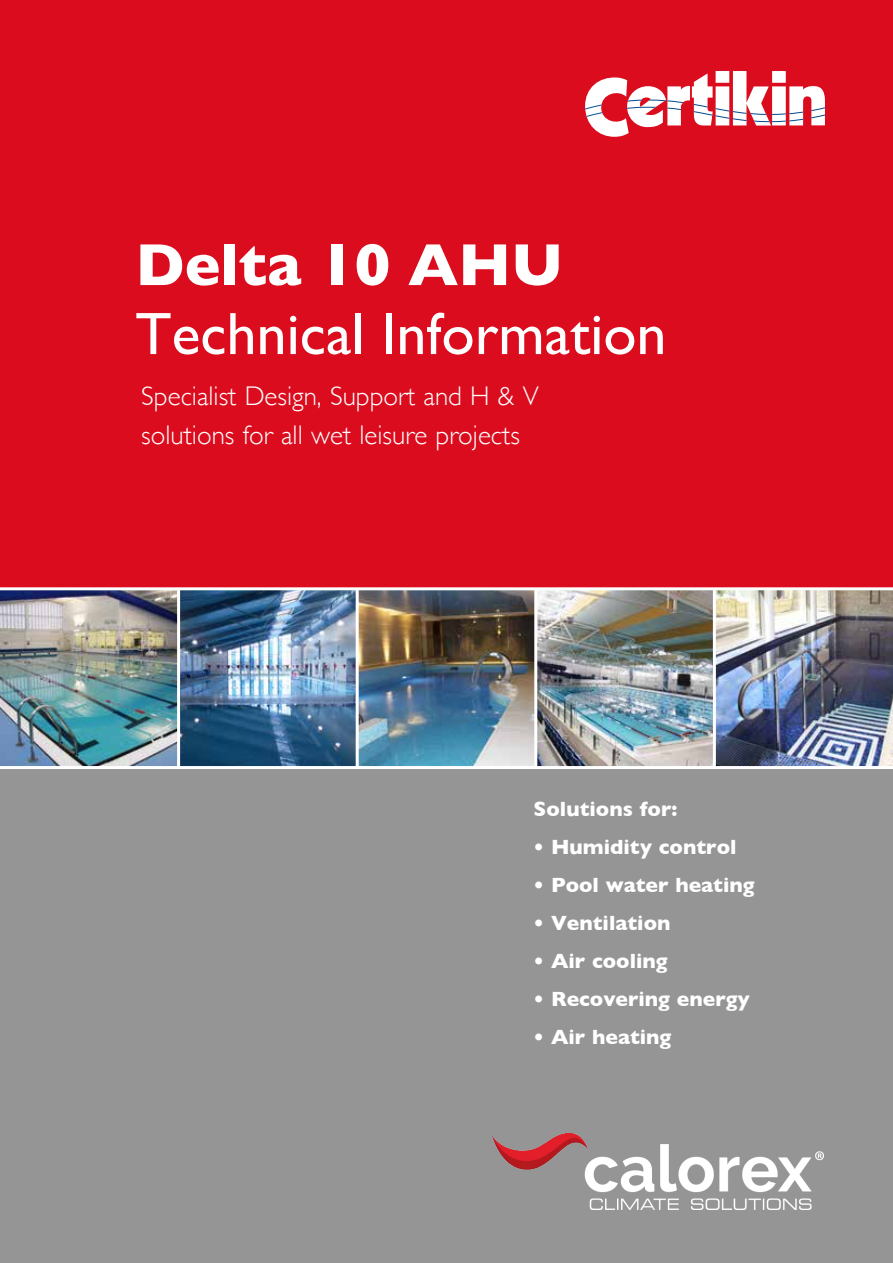
<style>
.page{position:relative;width:893px;height:1263px;background:#fff}
.page>*{position:absolute;margin:0;border:0;box-sizing:border-box;transform-origin:0 0}
.t1{font:60px "Gill Sans";color:#fff}
.t2{font:700 60px "Gill Sans";color:#fff}
.t3{font:300 27px/39px "Gill Sans";color:#fff}
.t4{font:700 21px "Gill Sans";color:#fff}
</style>
<div class="page">
<div style="left:0;top:0;width:893px;height:587px;background:#db0c1e"></div>
<div style="left:0;top:769px;width:893px;height:494px;background:#959595"></div>
<img style="left:492px;top:1134px;width:331px;height:76px">
<svg style="left:585px;top:71px;width:240px;height:66px"></svg>
<img style="left:0;top:590px;width:893px;height:176px">
<hr style="left:177px;top:589px;width:3px;height:178px;background:#fff">
<hr style="left:356px;top:589px;width:3px;height:178px;background:#fff">
<hr style="left:534px;top:589px;width:3px;height:178px;background:#fff">
<hr style="left:713px;top:589px;width:3px;height:178px;background:#fff">
<h1 class="t2" style="left:135px;top:217px;width:429px">Delta 10 AHU</h1>
<h1 class="t1" style="left:135px;top:298px;width:533px">Technical Information</h1>
<p class="t3" style="left:141px;top:375px;width:399px">Specialist Design, Support and H &amp; V solutions for all wet leisure projects</p>
<p class="t4" style="left:534px;top:792px;width:145px">Solutions for:</p>
<p class="t4" style="left:534px;top:830px;width:204px">• Humidity control</p>
<p class="t4" style="left:534px;top:868px;width:223px">• Pool water heating</p>
<p class="t4" style="left:534px;top:906px;width:138px">• Ventilation</p>
<p class="t4" style="left:534px;top:944px;width:136px">• Air cooling</p>
<p class="t4" style="left:534px;top:982px;width:218px">• Recovering energy</p>
<p class="t4" style="left:534px;top:1020px;width:139px">• Air heating</p>
</div>
